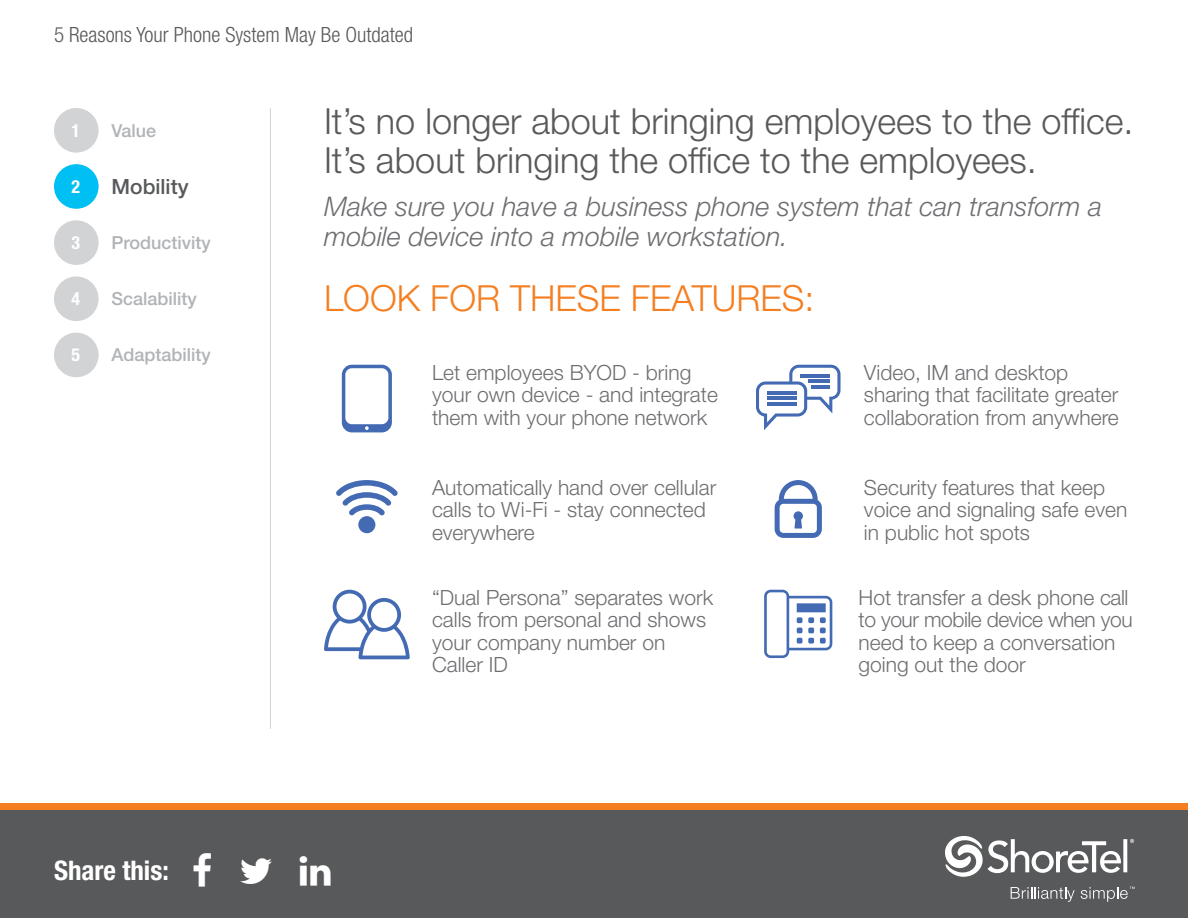
<style>
.page{position:relative;width:1188px;height:918px;background:#fff}
.page>*{position:absolute;margin:0;border:0;box-sizing:border-box;transform-origin:0 0}
.t1{font:300 36px/39px "Helvetica Neue LT Std";color:#58595b}
.t2{font:300 36px "Helvetica Neue LT Std";color:#f57e20}
.t3{font:italic 300 27px/30px "Helvetica Neue LT Std";color:#6d6e71}
.t4{font:700 condensed 27px "Helvetica Neue LT Std";color:#fff}
.t5{font:300 21px/22.5px "Helvetica Neue LT Std";color:#6d6e71}
.t6{font:300 condensed 21px "Helvetica Neue LT Std";color:#58585b}
.t7{font:500 21px "Helvetica Neue LT Std";color:#58595b}
.t8{font:500 18px "Helvetica Neue LT Std";color:#b1b4b6}
.t9{font:700 condensed 18px "Helvetica Neue LT Std";color:#fff}
</style>
<div class="page">
<div style="left:0;top:810px;width:1188px;height:108px;background:#58595b"></div>
<div style="left:0;top:803px;width:1188px;height:7px;background:#f57e20"></div>
<hr style="left:270px;top:108px;width:1px;height:621px;background:#d1d3d4">
<svg style="left:945px;top:836px;width:189px;height:41px"></svg>
<svg style="left:1011px;top:887px;width:64px;height:15px"></svg>
<svg style="left:1081px;top:887px;width:54px;height:15px"></svg>
<div style="left:54px;top:108px;width:45px;height:45px;background:#d1d3d4;border-radius:50%"></div>
<div style="left:54px;top:164px;width:45px;height:45px;background:#00c0f3;border-radius:50%"></div>
<div style="left:54px;top:220px;width:45px;height:45px;background:#d1d3d4;border-radius:50%"></div>
<div style="left:54px;top:276px;width:45px;height:45px;background:#d1d3d4;border-radius:50%"></div>
<div style="left:54px;top:333px;width:45px;height:44px;background:#d1d3d4;border-radius:50%"></div>
<svg style="left:342px;top:365px;width:50px;height:67px"></svg>
<svg style="left:324px;top:590px;width:86px;height:69px"></svg>
<svg style="left:764px;top:590px;width:68px;height:68px"></svg>
<svg style="left:756px;top:365px;width:85px;height:65px"></svg>
<hr style="left:767px;top:392px;width:30px;height:3px;background:#436ab3">
<hr style="left:767px;top:397px;width:30px;height:3px;background:#436ab3">
<hr style="left:767px;top:402px;width:30px;height:3px;background:#436ab3">
<hr style="left:801px;top:375px;width:29px;height:3px;background:#436ab3">
<hr style="left:808px;top:380px;width:22px;height:3px;background:#436ab3">
<hr style="left:812px;top:385px;width:18px;height:3px;background:#436ab3">
<svg style="left:775px;top:480px;width:47px;height:58px"></svg>
<svg style="left:336px;top:480px;width:62px;height:36px"></svg>
<div style="left:358px;top:516px;width:17px;height:17px;background:#436ab3;border-radius:50%"></div>
<p class="t6" style="left:54px;top:23px;width:361px">5 Reasons Your Phone System May Be Outdated</p>
<p class="t9" style="left:71px;top:119px;width:10px">1</p>
<p class="t9" style="left:71px;top:176px;width:10px">2</p>
<p class="t9" style="left:71px;top:232px;width:10px">3</p>
<p class="t9" style="left:71px;top:288px;width:10px">4</p>
<p class="t9" style="left:71px;top:344px;width:10px">5</p>
<p class="t8" style="left:112px;top:120px;width:46px">Value</p>
<p class="t7" style="left:112px;top:174px;width:79px">Mobility</p>
<p class="t8" style="left:112px;top:232px;width:101px">Productivity</p>
<p class="t8" style="left:112px;top:288px;width:87px">Scalability</p>
<p class="t8" style="left:112px;top:344px;width:101px">Adaptability</p>
<p class="t4" style="left:54px;top:854px;width:116px">Share this:</p>
<h1 class="t1" style="left:324px;top:101px;width:811px">It’s no longer about bringing employees to the office.<br>It’s about bringing the office to the employees.</h1>
<p class="t3" style="left:324px;top:191px;width:780px">Make sure you have a business phone system that can transform a mobile device into a mobile workstation.</p>
<h1 class="t2" style="left:324px;top:277px;width:492px">LOOK FOR THESE FEATURES:</h1>
<p class="t5" style="left:432px;top:361px;width:287px">Let employees BYOD - bring your own device - and integrate them with your phone network</p>
<p class="t5" style="left:432px;top:476px;width:286px">Automatically hand over cellular calls to Wi-Fi - stay connected everywhere</p>
<p class="t5" style="left:432px;top:585px;width:283px">“Dual Persona” separates work calls from personal and shows your company number on<br>Caller ID</p>
<p class="t5" style="left:864px;top:360px;width:256px">Video, IM and desktop sharing that facilitate greater collaboration from anywhere</p>
<p class="t5" style="left:864px;top:476px;width:265px">Security features that keep voice and signaling safe even in public hot spots</p>
<p class="t5" style="left:859px;top:586px;width:276px">Hot transfer a desk phone call to your mobile device when you need to keep a conversation going out the door</p>
</div>
